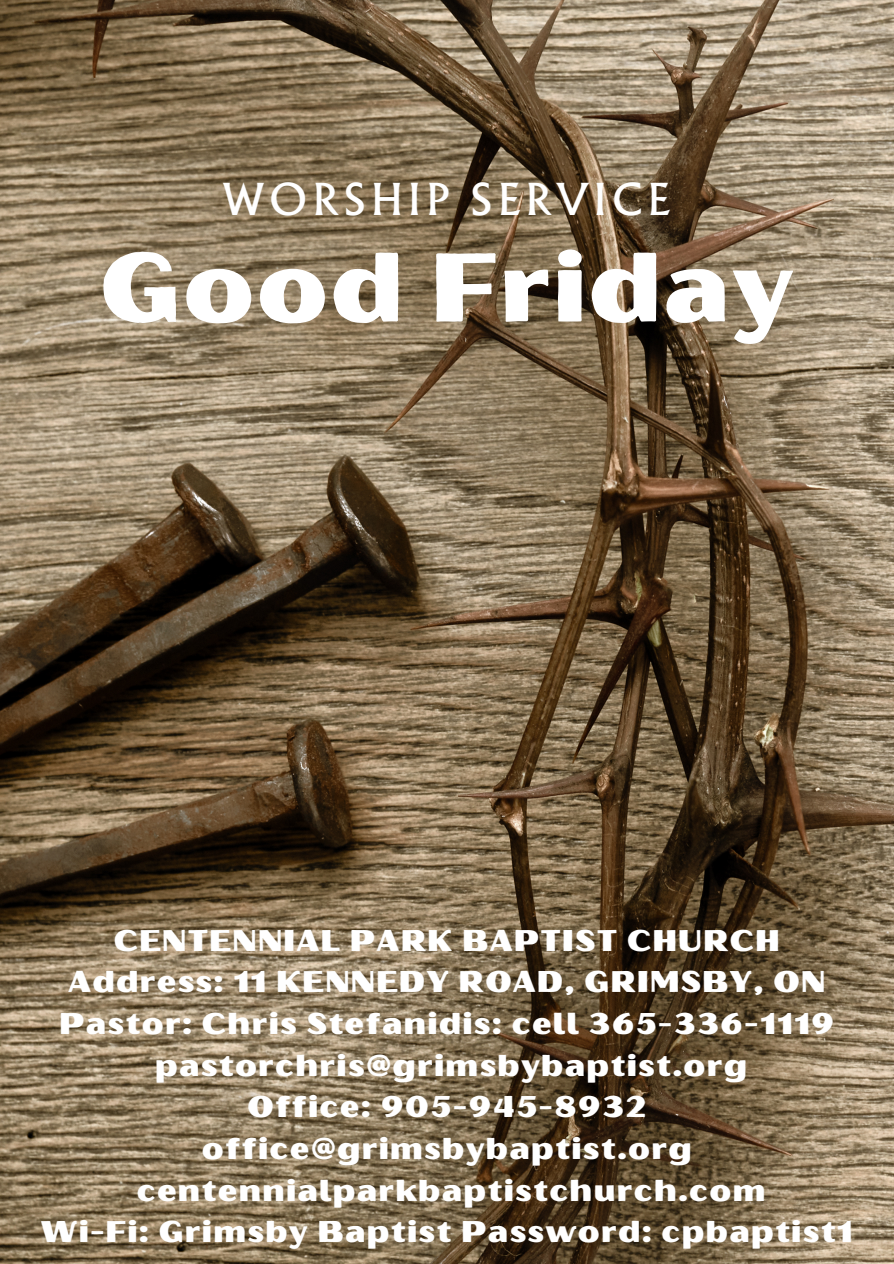
<style>
.page{position:relative;width:894px;height:1264px;background:#fff}
.page>*{position:absolute;margin:0;border:0;box-sizing:border-box;transform-origin:0 0}
.t1{font:97.65px "Oilvare Base";color:#fff}
.t2{font:39.6px "Albertus Nova";letter-spacing:.15em;color:#fff}
.t3{font:30px/41.7px "Oilvare Base";letter-spacing:.02em;color:#fff;text-align:center}
</style>
<div class="page">
<img style="left:0;top:0;width:893px;height:1263px">
<p class="t2" style="left:223px;top:172px;width:448px">WORSHIP SERVICE</p>
<p class="t1" style="left:99px;top:227px;width:697px">Good Friday</p>
<h2 class="t3" style="left:113px;top:919px;width:668px">CENTENNIAL PARK BAPTIST CHURCH</h2>
<h1 class="t3" style="left:68px;top:961px;width:759px">Address: 11 KENNEDY ROAD, GRIMSBY, ON</h1>
<p class="t3" style="left:59px;top:1002px;width:776px">Pastor: Chris Stefanidis: cell 365-336-1119</p>
<p class="t3" style="left:155px;top:1044px;width:594px">pastorchris@grimsbybaptist.org</p>
<p class="t3" style="left:201px;top:1086px;width:492px">Office: 905-945-8932 office@grimsbybaptist.org</p>
<p class="t3" style="left:136px;top:1169px;width:630px">centennialparkbaptistchurch.com</p>
<p class="t3" style="left:41px;top:1211px;width:813px">Wi-Fi: Grimsby Baptist Password: cpbaptist1</p>
</div>
